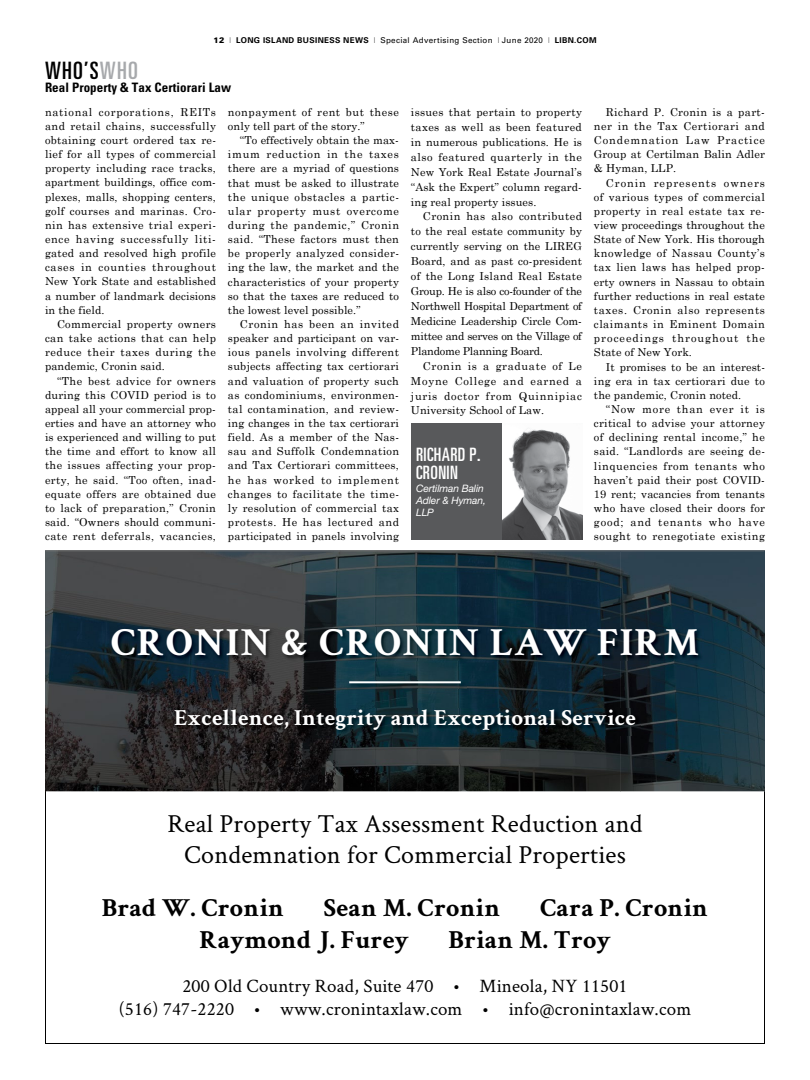
<style>
.page{position:relative;width:810px;height:1080px;background:#fff}
.page>*{position:absolute;margin:0;border:0;box-sizing:border-box;transform-origin:0 0}
.t1{font:700 40px "Crimson Text";letter-spacing:.03em;color:#fff}
.t2{font:26.1px/31.3px "Crimson Text";letter-spacing:.01em;color:#000;text-align:center}
.t3{font:700 26.1px "Crimson Text";letter-spacing:.01em;color:#000}
.t4{font:ultra-condensed 24px "Univers LT Std";letter-spacing:.05em;color:#000}
.t5{font:700 23px "Crimson Text";letter-spacing:.01em;color:#fff}
.t6{font:19px/22.8px "Crimson Text";letter-spacing:.01em;color:#000;text-align:center}
.t7{font:ultra-condensed 18.5px/18.5px "Univers LT Std";letter-spacing:.02em;color:#fff}
.t8{font:700 condensed 13px "Univers LT Std";letter-spacing:.005em;color:#000}
.t9{font:11px/14.1px "Century Schoolbook";letter-spacing:.01em;color:#000;text-align:justify}
.t10{font:11px/14.1px "Century Schoolbook";letter-spacing:.05em;color:#000}
.t11{font:italic 10.2px/12.3px "Helvetica Neue LT Std";letter-spacing:-.01em;color:#fff}
.t12{font:8px "Univers LT Std";letter-spacing:.04em;color:#000}
.s1{color:#a7a9ac}
.s2{font-weight:900}
.s3{font-weight:100;font-stretch:ultra-condensed}
.s4{font-weight:700}
</style>
<div class="page">
<div style="left:411px;top:424px;width:93px;height:116px;background:#58595b"></div>
<img style="left:503px;top:424px;width:79px;height:116px">
<svg style="left:45px;top:791px;width:720px;height:253px"></svg>
<img style="left:46px;top:585px;width:718px;height:206px">
<img style="left:45px;top:551px;width:720px;height:34px">
<img style="left:45px;top:585px;width:1px;height:206px">
<img style="left:764px;top:585px;width:1px;height:206px">
<img style="left:110px;top:628px;width:593px;height:33px">
<img style="left:348px;top:680px;width:118px;height:9px">
<hr style="left:349px;top:681px;width:112px;height:2px;background:#fff">
<img style="left:174px;top:709px;width:467px;height:27px">
<h3 class="t4" style="left:45px;top:57px;width:94px">WHO’S<span class="s1">WHO</span></h3>
<p class="t12" style="left:213px;top:35px;width:385px"><span class="s2">12</span> <span class="s3">I</span> <span class="s4">LONG ISLAND BUSINESS NEWS</span> <span class="s3">I</span> Special Advertising Section <span class="s3">I</span> June 2020 <span class="s3">I</span> <span class="s4">LIBN.COM</span></p>
<p class="t8" style="left:45px;top:79px;width:188px">Real Property &amp; Tax Certiorari Law</p>
<p class="t9" style="left:45px;top:104px;width:173px">national corporations, REITs and retail chains, successfully obtaining court ordered tax re&shy;lief for all types of commercial property including race tracks, apartment buildings, office com&shy;plexes, malls, shopping centers, golf courses and marinas. Cro&shy;nin has extensive trial experi&shy;ence having successfully liti&shy;gated and resolved high profile cases in counties throughout New York State and established a number of landmark decisions in the field.</p>
<p class="t9" style="left:45px;top:317px;width:173px;text-indent:12px">Commercial property owners can take actions that can help reduce their taxes during the pandemic, Cronin said.</p>
<p class="t9" style="left:45px;top:373px;width:173px;text-indent:12px">“The best advice for owners during this COVID period is to appeal all your commercial prop&shy;erties and have an attorney who is experienced and willing to put the time and effort to know all the issues affecting your prop&shy;erty, he said. “Too often, inad&shy;equate offers are obtained due to lack of preparation,” Cronin said. “Owners should communi&shy;cate rent deferrals, vacancies,</p>
<p class="t10" style="left:228px;top:105px;width:172px">nonpayment of rent but these only tell part of the story.”</p>
<p class="t9" style="left:228px;top:133px;width:173px;text-indent:12px">“To effectively obtain the max&shy;imum reduction in the taxes there are a myriad of questions that must be asked to illustrate the unique obstacles a partic&shy;ular property must overcome during the pandemic,” Cronin said. “These factors must then be properly analyzed consider&shy;ing the law, the market and the characteristics of your property so that the taxes are reduced to the lowest level possible.”</p>
<p class="t9" style="left:228px;top:317px;width:173px;text-indent:12px">Cronin has been an invited speaker and participant on var&shy;ious panels involving different subjects affecting tax certiorari and valuation of property such as condominiums, environmen&shy;tal contamination, and review&shy;ing changes in the tax certiorari field. As a member of the Nas&shy;sau and Suffolk Condemnation and Tax Certiorari committees, he has worked to implement changes to facilitate the time&shy;ly resolution of commercial tax protests. He has lectured and participated in panels involving</p>
<p class="t9" style="left:411px;top:104px;width:173px;line-height:14.9px">issues that pertain to property taxes as well as been featured in numerous publications. He is also featured quarterly in the New York Real Estate Journal’s “Ask the Expert” column regard&shy;ing real property issues.</p>
<p class="t9" style="left:411px;top:209px;width:173px;line-height:14.9px;text-indent:12px">Cronin has also contributed to the real estate community by currently serving on the LIREG Board, and as past co-president of the Long Island Real Estate Group. He is also co-founder of the Northwell Hospital Department of Medicine Leadership Circle Com&shy;mittee and serves on the Village of Plandome Planning Board.</p>
<p class="t9" style="left:411px;top:358px;width:173px;line-height:14.9px;text-indent:12px">Cronin is a graduate of Le Moyne College and earned a juris doctor from Quinnipiac University School of Law.</p>
<h3 class="t7" style="left:416px;top:445px;width:66px">RICHARD P.<br>CRONIN</h3>
<p class="t11" style="left:416px;top:482px;width:71px">Certilman Balin<br>Adler &amp; Hyman,<br>LLP</p>
<p class="t9" style="left:594px;top:105px;width:172px;text-indent:12px">Richard P. Cronin is a part&shy;ner in the Tax Certiorari and Condemnation Law Practice Group at Certilman Balin Adler &amp; Hyman, LLP.</p>
<p class="t9" style="left:594px;top:175px;width:173px;text-indent:12px">Cronin represents owners of various types of commercial property in real estate tax re&shy;view proceedings throughout the State of New York. His thorough knowledge of Nassau County’s tax lien laws has helped prop&shy;erty owners in Nassau to obtain further reductions in real estate taxes. Cronin also represents claimants in Eminent Domain proceedings throughout the State of New York.</p>
<p class="t9" style="left:594px;top:359px;width:173px;text-indent:12px">It promises to be an interest&shy;ing era in tax certiorari due to the pandemic, Cronin noted.</p>
<p class="t9" style="left:594px;top:402px;width:173px;text-indent:12px">“Now more than ever it is critical to advise your attorney of declining rental income,” he said. “Landlords are seeing de&shy;linquencies from tenants who haven’t paid their post COVID-19 rent; vacancies from tenants who have closed their doors for good; and tenants who have sought to renegotiate existing</p>
<h1 class="t1" style="left:111px;top:618px;width:590px">CRONIN &amp; CRONIN LAW FIRM</h1>
<h3 class="t5" style="left:174px;top:704px;width:463px">Excellence, Integrity and Exceptional Service</h3>
<h2 class="t2" style="left:167px;top:807px;width:477px">Real Property Tax Assessment Reduction and<br>Condemnation for Commercial Properties</h2>
<h2 class="t3" style="left:102px;top:892px;width:184px">Brad W. Cronin</h2>
<h2 class="t3" style="left:324px;top:892px;width:178px">Sean M. Cronin</h2>
<h2 class="t3" style="left:540px;top:892px;width:169px">Cara P. Cronin</h2>
<h2 class="t3" style="left:199px;top:923px;width:211px">Raymond J. Furey</h2>
<h2 class="t3" style="left:449px;top:923px;width:163px">Brian M. Troy</h2>
<h3 class="t6" style="left:119px;top:974px;width:574px">200 Old Country Road, Suite 470 • Mineola, NY 11501<br>(516) 747-2220 • www.cronintaxlaw.com • info@cronintaxlaw.com</h3>
</div>
